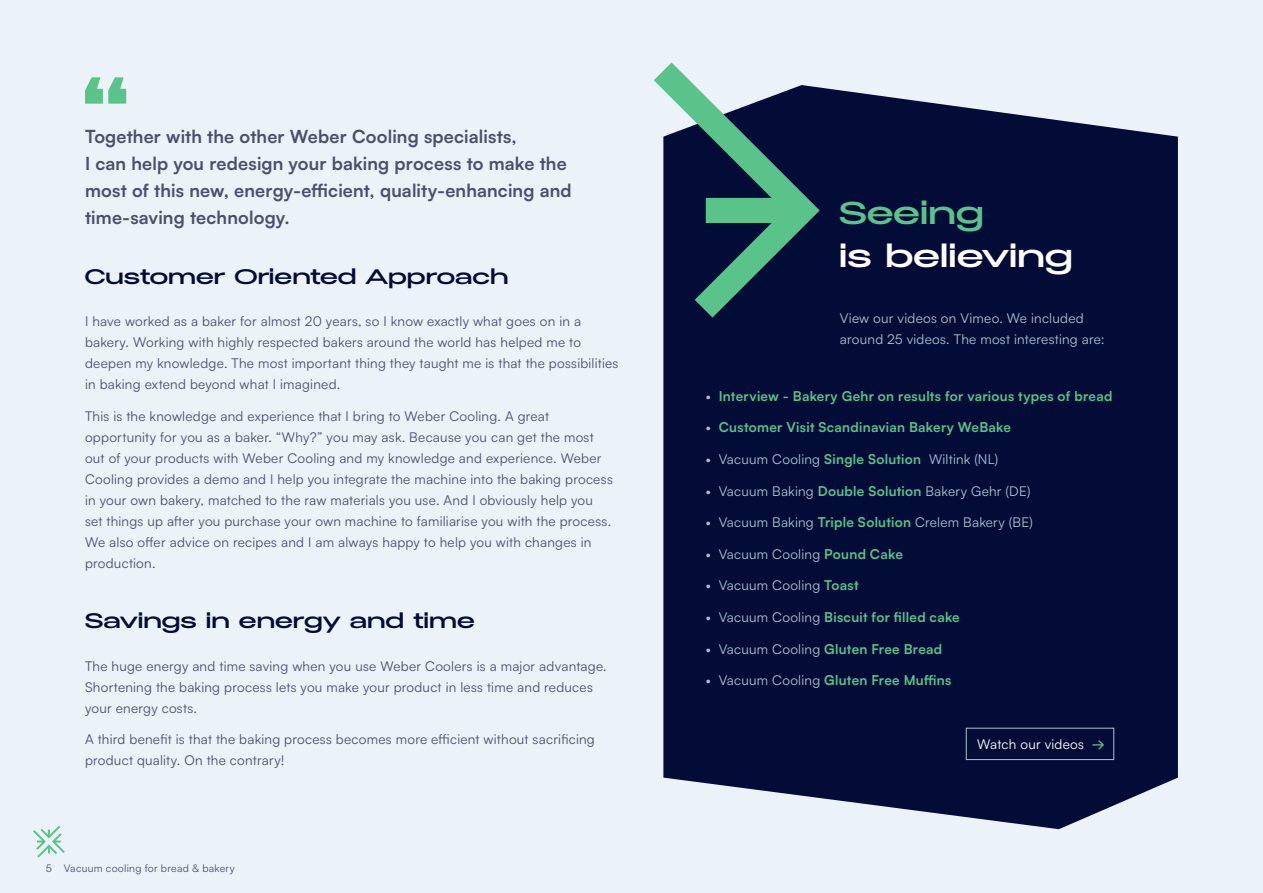
<style>
.page{position:relative;width:1263px;height:893px;background:#ecf3f8}
.page>*{position:absolute;margin:0;border:0;box-sizing:border-box;transform-origin:0 0}
.t1{font:500 36px "Graphite";letter-spacing:.025em;color:#fff}
.t2{font:500 36px "Graphite";letter-spacing:.025em;color:#59c389}
.t3{font:500 24px "Graphite";letter-spacing:.03em;color:#030c36}
.t4{font:700 18px/27px "Satoshi";letter-spacing:.01em;color:#4a4f6d}
.t5{font:13.5px/21px "Satoshi";letter-spacing:.02em;color:#4a4f6d}
.t6{font:13.5px/21px "Satoshi";letter-spacing:.02em;color:#aac2d4}
.t7{font:700 13.5px "Satoshi";letter-spacing:.02em;color:#59c389}
.t8{font:13.5px "Satoshi";letter-spacing:.02em;color:#fff}
.t9{font:10.5px "Satoshi";letter-spacing:.025em;color:#4a4f6d}
.s1{font-weight:400;color:#aac2d4}
.s2{font-weight:700;color:#59c389}
</style>
<div class="page">
<svg style="left:33px;top:826px;width:32px;height:31px"></svg>
<svg style="left:85px;top:77px;width:41px;height:27px"></svg>
<div style="left:663px;top:87px;width:515px;height:742px;background:#030c36"></div>
<div style="left:966px;top:728px;width:148px;height:32px;border:1px solid #aac2d4"></div>
<svg style="left:654px;top:62px;width:166px;height:256px"></svg>
<h3 class="t4" style="left:85px;top:122px;width:488px">Together with the other Weber Cooling specialists,<br>I can help you redesign your baking process to make the most of this new, energy-efficient, quality-enhancing and time-saving technology.</h3>
<h2 class="t3" style="left:85px;top:263px;width:424px">Customer Oriented Approach</h2>
<p class="t5" style="left:85px;top:310px;width:535px">I have worked as a baker for almost 20 years, so I know exactly what goes on in a bakery. Working with highly respected bakers around the world has helped me to deepen my knowledge. The most important thing they taught me is that the possibilities in baking extend beyond what I imagined.</p>
<p class="t5" style="left:85px;top:405px;width:529px">This is the knowledge and experience that I bring to Weber Cooling. A great opportunity for you as a baker. “Why?” you may ask. Because you can get the most out of your products with Weber Cooling and my knowledge and experience. Weber Cooling provides a demo and I help you integrate the machine into the baking process in your own bakery, matched to the raw materials you use. And I obviously help you set things up after you purchase your own machine to familiarise you with the process.<br>We also offer advice on recipes and I am always happy to help you with changes in production.</p>
<h2 class="t3" style="left:85px;top:607px;width:391px">Savings in energy and time</h2>
<p class="t5" style="left:85px;top:655px;width:523px">The huge energy and time saving when you use Weber Coolers is a major advantage.<br>Shortening the baking process lets you make your product in less time and reduces your energy costs.</p>
<p class="t5" style="left:85px;top:728px;width:511px">A third benefit is that the baking process becomes more efficient without sacrificing product quality. On the contrary!</p>
<p class="t9" style="left:46px;top:861px;width:190px">5 Vacuum cooling for bread &amp; bakery</p>
<h1 class="t2" style="left:839px;top:192px;width:146px">Seeing</h1>
<h1 class="t1" style="left:839px;top:236px;width:235px">is believing</h1>
<p class="t6" style="left:840px;top:307px;width:266px">View our videos on Vimeo. We included around 25 videos. The most interesting are:</p>
<p class="t7" style="left:706px;top:386px;width:408px"><span class="s1">•</span> Interview - Bakery Gehr on results for various types of bread</p>
<p class="t7" style="left:706px;top:417px;width:307px"><span class="s1">•</span> Customer Visit Scandinavian Bakery WeBake</p>
<p class="t6" style="left:706px;top:448px;width:294px">• Vacuum Cooling <span class="s2">Single Solution</span> Wiltink (NL)</p>
<p class="t6" style="left:706px;top:480px;width:326px">• Vacuum Baking <span class="s2">Double Solution</span> Bakery Gehr (DE)</p>
<p class="t6" style="left:706px;top:511px;width:328px">• Vacuum Baking <span class="s2">Triple Solution</span> Crelem Bakery (BE)</p>
<p class="t6" style="left:706px;top:543px;width:198px">• Vacuum Cooling <span class="s2">Pound Cake</span></p>
<p class="t6" style="left:706px;top:574px;width:154px">• Vacuum Cooling <span class="s2">Toast</span></p>
<p class="t7" style="left:706px;top:607px;width:255px"><span class="s1">• Vacuum Cooling</span> Biscuit for filled cake</p>
<p class="t7" style="left:706px;top:639px;width:238px"><span class="s1">• Vacuum Cooling</span> Gluten Free Bread</p>
<p class="t7" style="left:706px;top:671px;width:247px"><span class="s1">• Vacuum Cooling</span> Gluten Free Muffins</p>
<p class="t8" style="left:977px;top:735px;width:129px">Watch our videos <span class="s2">→</span></p>
</div>
